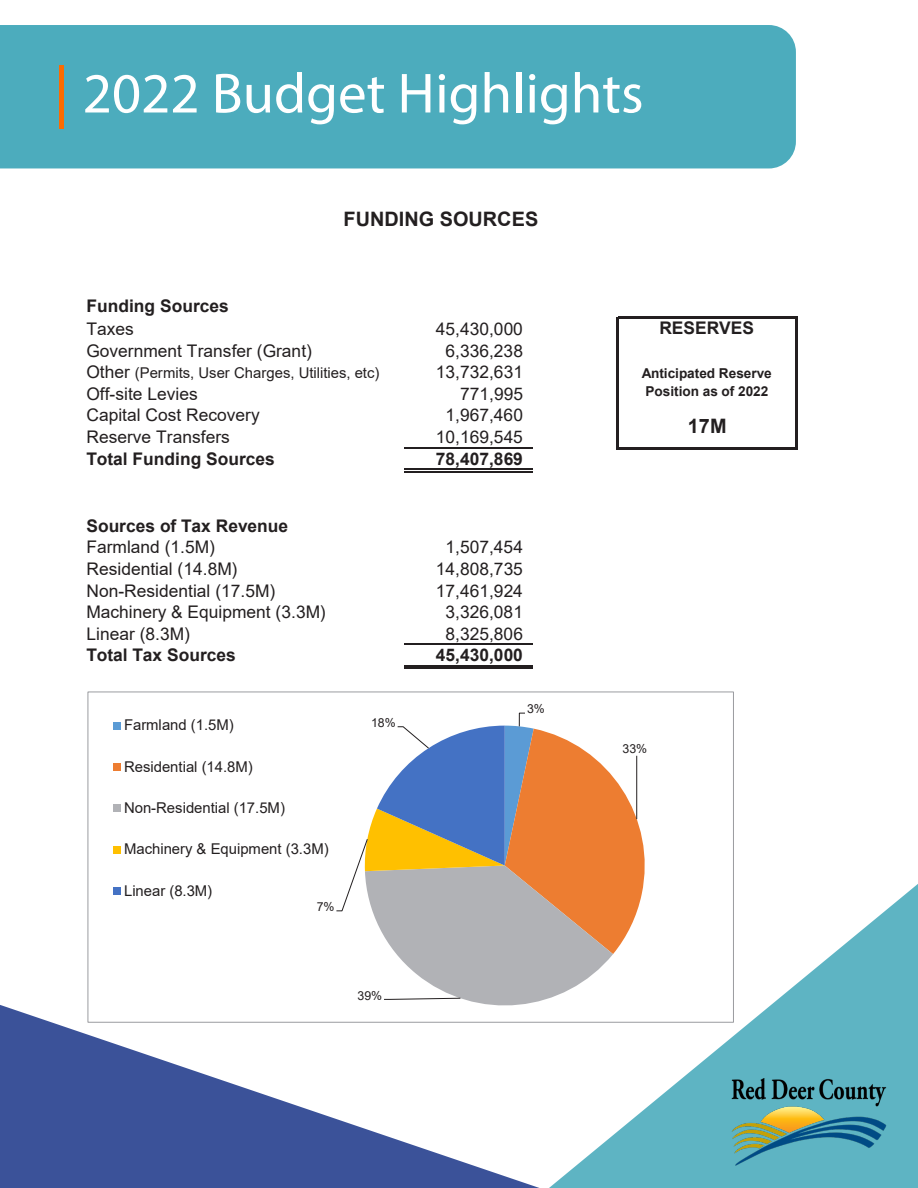
<style>
.page{position:relative;width:918px;height:1188px;background:#fff}
.page>*{position:absolute;margin:0;border:0;box-sizing:border-box;transform-origin:0 0}
.Titles{font:57px "Myriad Pro";color:#fff}
.t1{font:700 19.95px "Arial";color:#231f20}
.t2{font:17.4px "Arial";color:#231f20}
.t3{font:700 17.4px/23px "Arial";color:#231f20}
.t4{font:14.85px "Arial";color:#231f20}
.t5{font:700 13.65px/17.5px "Arial";letter-spacing:-.005em;color:#231f20}
.t6{font:12.3px "Arial";color:#231f20}
.s1{font-size:63.6px;color:#fc6b00}
.s2{font-weight:400}
.s3{font-size:17.4px}
</style>
<div class="page">
<svg style="left:0;top:840px;width:918px;height:348px"></svg>
<img style="left:730px;top:1078px;width:169px;height:92px">
<div style="left:0;top:25px;width:796px;height:143px;background:#4cacbd"></div>
<hr style="left:404px;top:448px;width:128px;height:1px;background:#231f20">
<hr style="left:616px;top:317px;width:2px;height:132px;background:#231f20">
<hr style="left:795px;top:319px;width:2px;height:130px;background:#231f20">
<hr style="left:618px;top:317px;width:179px;height:2px;background:#231f20">
<hr style="left:618px;top:447px;width:179px;height:2px;background:#231f20">
<hr style="left:404px;top:469px;width:128px;height:1px;background:#231f20">
<hr style="left:404px;top:471px;width:128px;height:1px;background:#231f20">
<hr style="left:404px;top:644px;width:128px;height:1px;background:#231f20">
<hr style="left:404px;top:665px;width:128px;height:1px;background:#231f20">
<hr style="left:404px;top:667px;width:128px;height:2px;background:#231f20">
<div style="left:88px;top:692px;width:645px;height:330px;background:#fff"></div>
<svg style="left:336px;top:713px;width:309px;height:293px"></svg>
<div style="left:113px;top:722px;width:8px;height:7px;background:#5b9bd5"></div>
<div style="left:113px;top:763px;width:8px;height:8px;background:#ed7d31"></div>
<div style="left:113px;top:804px;width:8px;height:8px;background:#b1b2b6"></div>
<div style="left:113px;top:846px;width:8px;height:7px;background:#ffc000"></div>
<div style="left:113px;top:887px;width:8px;height:8px;background:#4472c4"></div>
<p class="Titles" style="left:54px;top:58px;width:591px"><span class="s1">|</span> 2022 Budget Highlights</p>
<p class="t3" style="left:86px;top:295px;width:144px">Funding Sources<br><span class="s2">Taxes</span></p>
<p class="t1" style="left:344px;top:205px;width:196px">FUNDING SOURCES</p>
<p class="t2" style="left:436px;top:317px;width:89px">45,430,000</p>
<p class="t2" style="left:86px;top:338px;width:227px">Government Transfer (Grant)</p>
<p class="t2" style="left:445px;top:338px;width:79px">6,336,238</p>
<p class="t4" style="left:86px;top:363px;width:295px"><span class="s3">Other</span> (Permits, User Charges, Utilities, etc)</p>
<p class="t2" style="left:436px;top:360px;width:89px">13,732,631</p>
<p class="t2" style="left:86px;top:382px;width:113px">Off-site Levies</p>
<p class="t2" style="left:460px;top:382px;width:65px">771,995</p>
<p class="t2" style="left:86px;top:403px;width:175px">Capital Cost Recovery</p>
<p class="t2" style="left:445px;top:403px;width:79px">1,967,460</p>
<p class="t2" style="left:86px;top:424px;width:145px">Reserve Transfers</p>
<p class="t2" style="left:436px;top:424px;width:89px">10,169,545</p>
<p class="t3" style="left:86px;top:448px;width:190px">Total Funding Sources</p>
<p class="t3" style="left:436px;top:448px;width:89px">78,407,869</p>
<p class="t3" style="left:86px;top:515px;width:203px;line-height:21.6px">Sources of Tax Revenue<br><span class="s2">Farmland (1.5M)</span></p>
<p class="t2" style="left:445px;top:535px;width:79px">1,507,454</p>
<p class="t2" style="left:86px;top:557px;width:152px">Residential (14.8M)</p>
<p class="t2" style="left:436px;top:557px;width:89px">14,808,735</p>
<p class="t2" style="left:86px;top:579px;width:190px">Non-Residential (17.5M)</p>
<p class="t2" style="left:436px;top:579px;width:89px">17,461,924</p>
<p class="t2" style="left:86px;top:600px;width:241px">Machinery &amp; Equipment (3.3M)</p>
<p class="t2" style="left:445px;top:600px;width:79px">3,326,081</p>
<p class="t2" style="left:86px;top:622px;width:105px">Linear (8.3M)</p>
<p class="t2" style="left:445px;top:622px;width:79px">8,325,806</p>
<p class="t3" style="left:86px;top:644px;width:151px">Total Tax Sources</p>
<p class="t3" style="left:436px;top:644px;width:89px">45,430,000</p>
<p class="t4" style="left:124px;top:715px;width:111px">Farmland (1.5M)</p>
<p class="t6" style="left:371px;top:714px;width:26px">18%</p>
<p class="t4" style="left:124px;top:756px;width:130px">Residential (14.8M)</p>
<p class="t4" style="left:124px;top:798px;width:163px">Non-Residential (17.5M)</p>
<p class="t4" style="left:124px;top:839px;width:206px">Machinery &amp; Equipment (3.3M)</p>
<p class="t4" style="left:124px;top:880px;width:90px">Linear (8.3M)</p>
<p class="t6" style="left:317px;top:898px;width:19px">7%</p>
<p class="t6" style="left:357px;top:987px;width:26px">39%</p>
<p class="t6" style="left:527px;top:700px;width:19px">3%</p>
<p class="t3" style="left:659px;top:317px;width:96px">RESERVES</p>
<p class="t5" style="left:642px;top:365px;width:131px">Anticipated Reserve<br>Position as of 2022</p>
<p class="t1" style="left:688px;top:412px;width:40px">17M</p>
<p class="t6" style="left:623px;top:740px;width:26px">33%</p>
</div>
